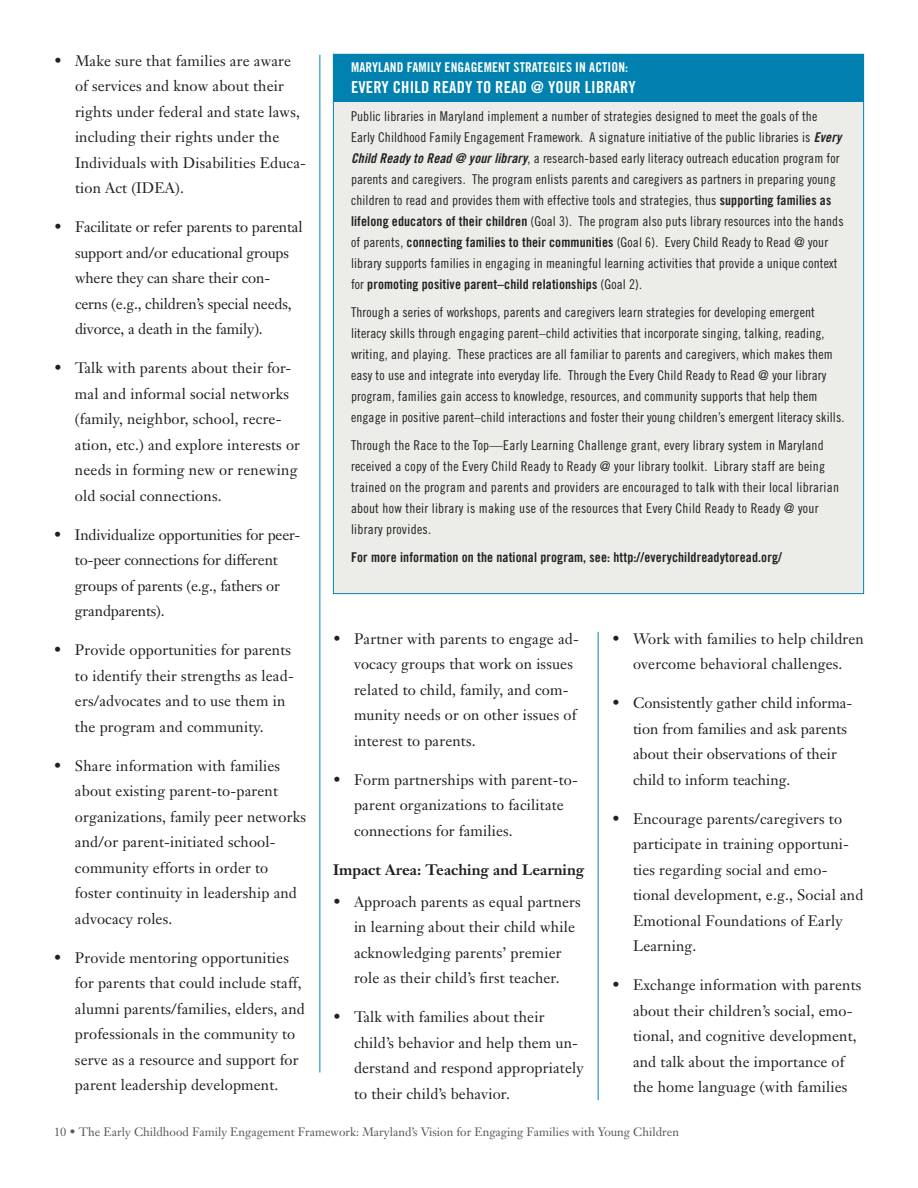
<style>
.page{position:relative;width:918px;height:1188px;background:#fff}
.page>*{position:absolute;margin:0;border:0;box-sizing:border-box;transform-origin:0 0}
.t1{font:16.5px "Trade Gothic Bold Cond Twenty";letter-spacing:.01em;color:#fff}
.t2{font:15px/25.5px "Janson Text";letter-spacing:.01em;color:#231f20}
.t3{font:15px/25.5px "Janson Text";letter-spacing:-.01em;color:#231f20}
.t4{font:700 15px "Janson Text";color:#231f20}
.t5{font:13.5px/21px "Trade Gothic Cond Eighteen";letter-spacing:.01em;color:#231f20}
.t6{font:13.5px "Trade Gothic Bold Cond Twenty";letter-spacing:.01em;color:#231f20}
.t7{font:13.5px "Trade Gothic Bold Cond Twenty";letter-spacing:.01em;color:#fff}
.t8{font:12px "Janson Text";color:#57585a}
.s1{font-family:"Trade Gothic Bold Cond Twenty Obl"}
.s2{font-family:"Trade Gothic Bold Cond Twenty"}
.s3{font-family:"Trade Gothic Cond Eighteen"}
</style>
<div class="page">
<hr style="left:320px;top:55px;width:1px;height:1017px;background:#0081b0">
<div style="left:333px;top:54px;width:531px;height:540px;background:#ecece8;border:1px solid #0081b0"></div>
<div style="left:333px;top:54px;width:531px;height:48px;background:#0081b0"></div>
<hr style="left:598px;top:632px;width:1px;height:468px;background:#0081b0">
<p class="t2" style="left:75px;top:48px;width:233px;text-indent:-21px">• Make sure that families are aware of services and know about their rights under federal and state laws, including their rights under the<br>Individuals with Disabilities Educa&shy;tion Act (IDEA).</p>
<p class="t3" style="left:75px;top:214px;width:229px;text-indent:-21px">• Facilitate or refer parents to parental support and/or educational groups where they can share their con&shy;cerns (e.g., children’s special needs, divorce, a death in the family).</p>
<p class="t2" style="left:75px;top:355px;width:227px;text-indent:-21px">• Talk with parents about their for&shy;mal and informal social networks (family, neighbor, school, recre&shy;ation, etc.) and explore interests or needs in forming new or renewing old social connections.</p>
<p class="t3" style="left:75px;top:522px;width:227px;text-indent:-21px">• Individualize opportunities for peer&shy;to-peer connections for different groups of parents (e.g., fathers or grandparents).</p>
<p class="t2" style="left:75px;top:637px;width:220px;text-indent:-21px">• Provide opportunities for parents to identify their strengths as lead&shy;ers/advocates and to use them in the program and community.</p>
<p class="t2" style="left:75px;top:753px;width:232px;text-indent:-21px">• Share information with families about existing parent-to-parent organizations, family peer networks and/or parent-initiated school&shy;community efforts in order to foster continuity in leadership and advocacy roles.</p>
<p class="t2" style="left:75px;top:945px;width:231px;text-indent:-21px">• Provide mentoring opportunities for parents that could include staff, alumni parents/families, elders, and professionals in the community to serve as a resource and support for parent leadership development.</p>
<p class="t7" style="left:351px;top:59px;width:279px">Maryland Family Engagement Strategies in Action:</p>
<p class="t1" style="left:351px;top:78px;width:286px">Every Child Ready to Read @ your library</p>
<p class="t5" style="left:351px;top:106px;width:494px">Public libraries in Maryland implement a number of strategies designed to meet the goals of the Early Childhood Family Engagement Framework. A signature initiative of the public libraries is <span class="s1">Every Child Ready to Read @ your library</span>, a research-based early literacy outreach education program for parents and caregivers. The program enlists parents and caregivers as partners in preparing young children to read and provides them with effective tools and strategies, thus <span class="s2">supporting families as lifelong educators of their children</span> (Goal 3). The program also puts library resources into the hands of parents, <span class="s2">connecting families to their communities</span> (Goal 6). Every Child Ready to Read @ your library supports families in engaging in meaningful learning activities that provide a unique context</p>
<p class="t6" style="left:351px;top:276px;width:293px"><span class="s3">for</span> promoting positive parent–child relationships <span class="s3">(Goal 2).</span></p>
<p class="t5" style="left:351px;top:302px;width:495px">Through a series of workshops, parents and caregivers learn strategies for developing emergent literacy skills through engaging parent–child activities that incorporate singing, talking, reading, writing, and playing. These practices are all familiar to parents and caregivers, which makes them easy to use and integrate into everyday life. Through the Every Child Ready to Read @ your library program, families gain access to knowledge, resources, and community supports that help them engage in positive parent–child interactions and foster their young children’s emergent literacy skills.</p>
<p class="t5" style="left:351px;top:434px;width:490px">Through the Race to the Top—Early Learning Challenge grant, every library system in Maryland received a copy of the Every Child Ready to Ready @ your library toolkit. Library staff are being trained on the program and parents and providers are encouraged to talk with their local librarian about how their library is making use of the resources that Every Child Ready to Ready @ your library provides.</p>
<p class="t6" style="left:351px;top:549px;width:432px">For more information on the national program, see: http://everychildreadytoread.org/</p>
<p class="t2" style="left:354px;top:625px;width:226px;text-indent:-21px">• Partner with parents to engage ad&shy;vocacy groups that work on issues related to child, family, and com&shy;munity needs or on other issues of interest to parents.</p>
<p class="t2" style="left:354px;top:766px;width:225px;text-indent:-21px">• Form partnerships with parent-to&shy;parent organizations to facilitate connections for families.</p>
<p class="t4" style="left:333px;top:860px;width:253px">Impact Area: Teaching and Learning</p>
<p class="t2" style="left:354px;top:889px;width:228px;text-indent:-21px">• Approach parents as equal partners in learning about their child while acknowledging parents’ premier role as their child’s first teacher.</p>
<p class="t2" style="left:354px;top:1004px;width:231px;text-indent:-21px">• Talk with families about their child’s behavior and help them un&shy;derstand and respond appropriately to their child’s behavior.</p>
<p class="t2" style="left:612px;top:625px;width:253px;text-align:center">• Work with families to help children overcome behavioral challenges.</p>
<p class="t2" style="left:633px;top:690px;width:221px;text-indent:-21px">• Consistently gather child informa&shy;tion from families and ask parents about their observations of their child to inform teaching.</p>
<p class="t2" style="left:633px;top:805px;width:232px;text-indent:-21px">• Encourage parents/caregivers to participate in training opportuni&shy;ties regarding social and emo&shy;tional development, e.g., Social and<br>Emotional Foundations of Early<br>Learning.</p>
<p class="t2" style="left:633px;top:972px;width:230px;text-indent:-21px">• Exchange information with parents about their children’s social, emo&shy;tional, and cognitive development, and talk about the importance of the home language (with families</p>
<p class="t8" style="left:54px;top:1124px;width:627px">10 • The Early Childhood Family Engagement Framework: Maryland’s Vision for Engaging Families with Young Children</p>
</div>
